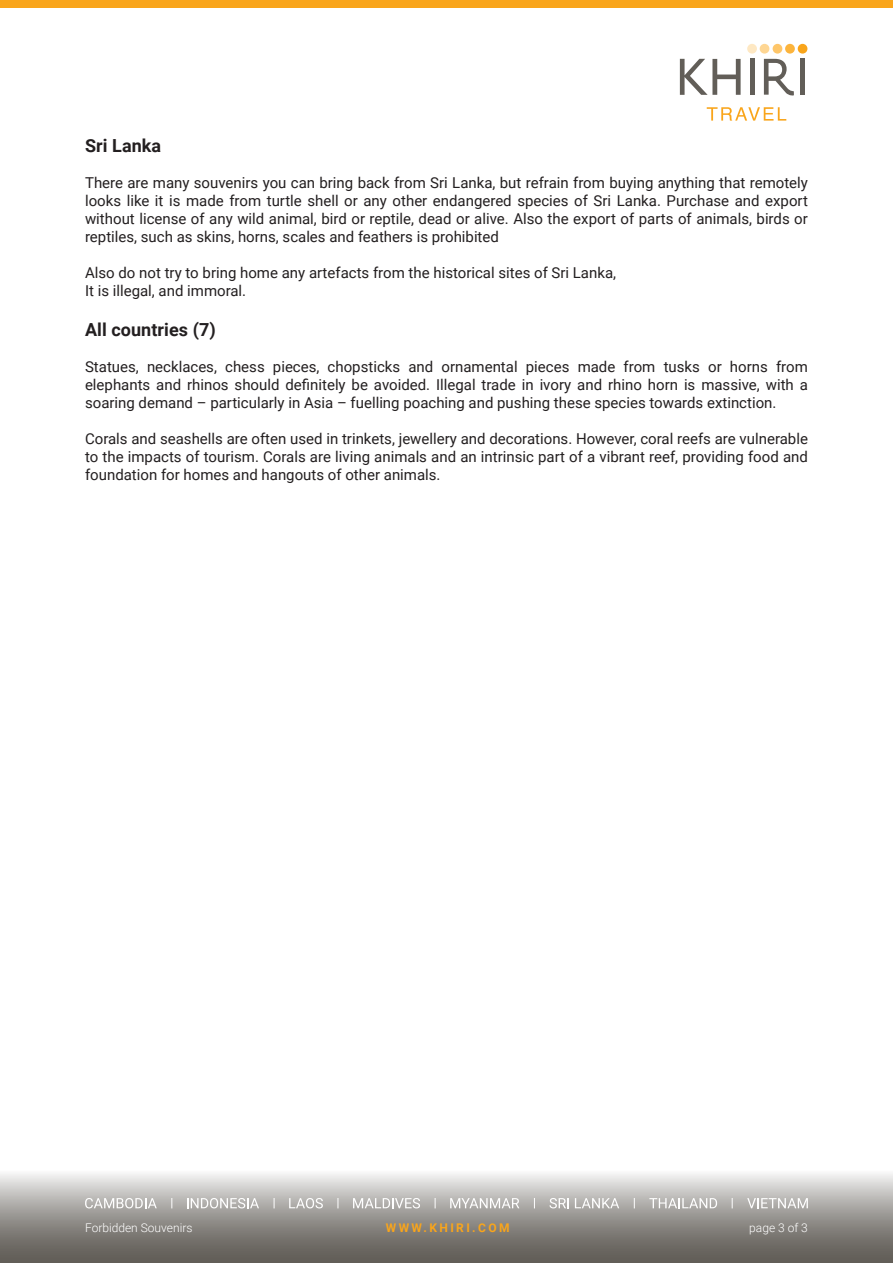
<style>
.page{position:relative;width:893px;height:1263px;background:#fff}
.page>*{position:absolute;margin:0;border:0;box-sizing:border-box;transform-origin:0 0}
.t1{font:700 18px "Roboto";letter-spacing:.005em;color:#231f20}
.t2{font:15px/18px "Roboto";color:#231f20;text-align:justify}
.t3{font:300 12px "Roboto";color:#fff}
.t4{font:700 12px "Roboto";letter-spacing:.2em;color:#f9a51b}
</style>
<div class="page">
<svg style="left:680px;top:59px;width:61px;height:36px"></svg>
<div style="left:750px;top:59px;width:5px;height:36px;background:#625e58"></div>
<div style="left:800px;top:59px;width:5px;height:36px;background:#625e58"></div>
<svg style="left:707px;top:107px;width:79px;height:14px"></svg>
<div style="left:747px;top:44px;width:10px;height:10px;background:#fee8c3;border-radius:50%"></div>
<div style="left:760px;top:44px;width:9px;height:10px;background:#fed693;border-radius:50%"></div>
<div style="left:773px;top:44px;width:9px;height:10px;background:#fec669;border-radius:50%"></div>
<div style="left:785px;top:44px;width:10px;height:10px;background:#fcb43c;border-radius:50%"></div>
<div style="left:798px;top:44px;width:9px;height:10px;background:#f9a51b;border-radius:50%"></div>
<svg style="left:764px;top:59px;width:30px;height:37px"></svg>
<div style="left:0;top:0;width:893px;height:8px;background:#f9a51b"></div>
<svg style="left:0;top:1174px;width:893px;height:89px;background:#9a9794"></svg>
<svg style="left:85px;top:1198px;width:72px;height:10px"></svg>
<svg style="left:187px;top:1198px;width:72px;height:10px"></svg>
<svg style="left:289px;top:1198px;width:34px;height:10px"></svg>
<svg style="left:353px;top:1198px;width:67px;height:10px"></svg>
<svg style="left:450px;top:1198px;width:69px;height:10px"></svg>
<svg style="left:549px;top:1198px;width:20px;height:10px"></svg>
<svg style="left:575px;top:1198px;width:44px;height:10px"></svg>
<svg style="left:649px;top:1198px;width:68px;height:10px"></svg>
<svg style="left:747px;top:1198px;width:61px;height:10px"></svg>
<p class="t1" style="left:85px;top:133px;width:78px">Sri Lanka</p>
<p class="t2" style="left:85px;top:173px;width:724px">There are many souvenirs you can bring back from Sri Lanka, but refrain from buying anything that remotely looks like it is made from turtle shell or any other endangered species of Sri Lanka. Purchase and export without license of any wild animal, bird or reptile, dead or alive. Also the export of parts of animals, birds or reptiles, such as skins, horns, scales and feathers is prohibited</p>
<p class="t2" style="left:85px;top:263px;width:533px">Also do not try to bring home any artefacts from the historical sites of Sri Lanka,<br>It is illegal, and immoral.</p>
<p class="t1" style="left:85px;top:317px;width:132px">All countries (7)</p>
<p class="t2" style="left:85px;top:357px;width:724px">Statues, necklaces, chess pieces, chopsticks and ornamental pieces made from tusks or horns from elephants and rhinos should definitely be avoided. Illegal trade in ivory and rhino horn is massive, with a soaring demand – particularly in Asia – fuelling poaching and pushing these species towards extinction.</p>
<p class="t2" style="left:85px;top:429px;width:724px">Corals and seashells are often used in trinkets, jewellery and decorations. However, coral reefs are vulnerable to the impacts of tourism. Corals are living animals and an intrinsic part of a vibrant reef, providing food and foundation for homes and hangouts of other animals.</p>
<p class="t3" style="left:85px;top:1220px;width:109px">Forbidden Souvenirs</p>
<p class="t4" style="left:386px;top:1220px;width:125px">WWW.KHIRI.COM</p>
<p class="t3" style="left:749px;top:1220px;width:60px">page 3 of 3</p>
</div>
